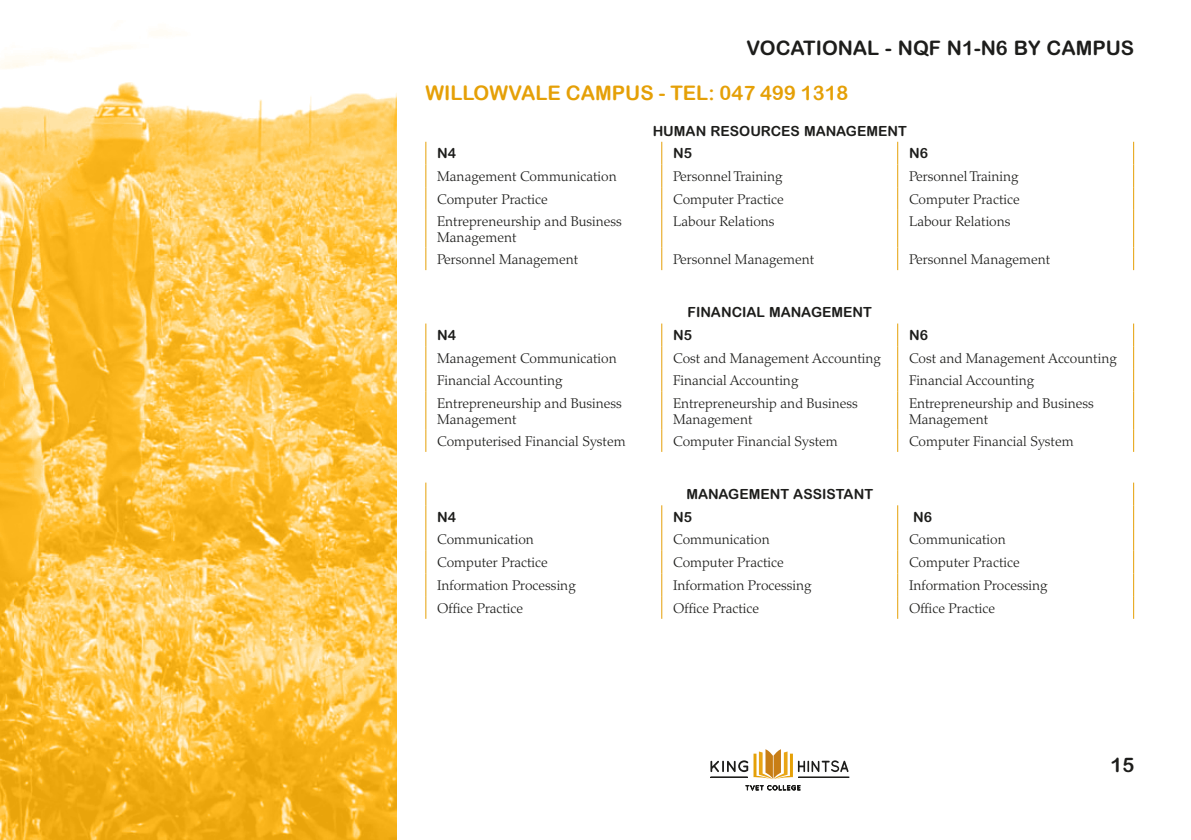
<style>
.page{position:relative;width:1191px;height:840px;background:#fff}
.page>*{position:absolute;margin:0;border:0;box-sizing:border-box;transform-origin:0 0}
.t1{font:20px "Arial Rounded MT Bold";color:#e5a007}
.t2{font:700 20px "Arial Rounded MT Std";color:#1d1d1b}
.t3{font:300 14px/16px "Palatino LT Std";color:#1d1d1b}
.t4{font:700 14px "Arial Rounded MT Std";color:#1d1d1b}
</style>
<div class="page">
<svg style="left:425px;top:142px;width:1px;height:68px"></svg>
<svg style="left:661px;top:142px;width:1px;height:68px"></svg>
<svg style="left:897px;top:142px;width:1px;height:68px"></svg>
<svg style="left:1133px;top:142px;width:1px;height:68px"></svg>
<hr style="left:425px;top:210px;width:1px;height:37px;background:#e5a007">
<hr style="left:661px;top:210px;width:1px;height:37px;background:#e5a007">
<hr style="left:897px;top:210px;width:1px;height:37px;background:#e5a007">
<hr style="left:1133px;top:210px;width:1px;height:37px;background:#e5a007">
<svg style="left:425px;top:247px;width:1px;height:23px"></svg>
<svg style="left:661px;top:247px;width:1px;height:23px"></svg>
<svg style="left:897px;top:247px;width:1px;height:23px"></svg>
<svg style="left:1133px;top:247px;width:1px;height:23px"></svg>
<svg style="left:425px;top:323px;width:1px;height:68px"></svg>
<svg style="left:661px;top:323px;width:1px;height:68px"></svg>
<svg style="left:897px;top:323px;width:1px;height:68px"></svg>
<svg style="left:1133px;top:323px;width:1px;height:68px"></svg>
<hr style="left:425px;top:391px;width:1px;height:38px;background:#e5a007">
<hr style="left:661px;top:391px;width:1px;height:38px;background:#e5a007">
<hr style="left:897px;top:391px;width:1px;height:38px;background:#e5a007">
<hr style="left:1133px;top:391px;width:1px;height:38px;background:#e5a007">
<svg style="left:425px;top:429px;width:1px;height:22px"></svg>
<svg style="left:661px;top:429px;width:1px;height:22px"></svg>
<svg style="left:897px;top:429px;width:1px;height:22px"></svg>
<svg style="left:1133px;top:429px;width:1px;height:22px"></svg>
<svg style="left:425px;top:482px;width:1px;height:136px"></svg>
<svg style="left:661px;top:505px;width:1px;height:113px"></svg>
<svg style="left:897px;top:505px;width:1px;height:113px"></svg>
<svg style="left:1133px;top:482px;width:1px;height:136px"></svg>
<img style="left:0;top:54px;width:397px;height:785px">
<svg style="left:710px;top:749px;width:138px;height:42px"></svg>
<h1 class="t2" style="left:746px;top:36px;width:389px">VOCATIONAL - NQF N1-N6 BY CAMPUS</h1>
<h1 class="t1" style="left:425px;top:81px;width:424px">WILLOWVALE CAMPUS - TEL: 047 499 1318</h1>
<p class="t4" style="left:652px;top:122px;width:256px">HUMAN RESOURCES MANAGEMENT</p>
<p class="t4" style="left:437px;top:145px;width:20px">N4</p>
<p class="t4" style="left:673px;top:145px;width:20px">N5</p>
<p class="t4" style="left:909px;top:145px;width:20px">N6</p>
<p class="t3" style="left:437px;top:168px;width:181px">Management Communication</p>
<p class="t3" style="left:673px;top:168px;width:111px">Personnel Training</p>
<p class="t3" style="left:909px;top:168px;width:111px">Personnel Training</p>
<p class="t3" style="left:437px;top:191px;width:112px">Computer Practice</p>
<p class="t3" style="left:673px;top:191px;width:112px">Computer Practice</p>
<p class="t3" style="left:909px;top:191px;width:112px">Computer Practice</p>
<p class="t3" style="left:437px;top:213px;width:186px">Entrepreneurship and Business<br>Management</p>
<p class="t3" style="left:673px;top:213px;width:103px">Labour Relations</p>
<p class="t3" style="left:909px;top:213px;width:103px">Labour Relations</p>
<p class="t3" style="left:437px;top:251px;width:143px">Personnel Management</p>
<p class="t3" style="left:673px;top:251px;width:143px">Personnel Management</p>
<p class="t3" style="left:909px;top:251px;width:143px">Personnel Management</p>
<p class="t4" style="left:687px;top:304px;width:186px">FINANCIAL MANAGEMENT</p>
<p class="t4" style="left:437px;top:326px;width:20px">N4</p>
<p class="t4" style="left:673px;top:326px;width:20px">N5</p>
<p class="t4" style="left:909px;top:326px;width:20px">N6</p>
<p class="t3" style="left:437px;top:350px;width:181px">Management Communication</p>
<p class="t3" style="left:673px;top:350px;width:209px">Cost and Management Accounting</p>
<p class="t3" style="left:909px;top:350px;width:209px">Cost and Management Accounting</p>
<p class="t3" style="left:437px;top:372px;width:127px">Financial Accounting</p>
<p class="t3" style="left:673px;top:372px;width:127px">Financial Accounting</p>
<p class="t3" style="left:909px;top:372px;width:127px">Financial Accounting</p>
<p class="t3" style="left:437px;top:395px;width:186px">Entrepreneurship and Business<br>Management</p>
<p class="t3" style="left:673px;top:395px;width:186px">Entrepreneurship and Business<br>Management</p>
<p class="t3" style="left:909px;top:395px;width:186px">Entrepreneurship and Business<br>Management</p>
<p class="t3" style="left:437px;top:433px;width:190px">Computerised Financial System</p>
<p class="t3" style="left:673px;top:433px;width:166px">Computer Financial System</p>
<p class="t3" style="left:909px;top:433px;width:166px">Computer Financial System</p>
<p class="t4" style="left:686px;top:485px;width:188px">MANAGEMENT ASSISTANT</p>
<p class="t4" style="left:437px;top:508px;width:20px">N4</p>
<p class="t4" style="left:673px;top:508px;width:20px">N5</p>
<p class="t4" style="left:913px;top:508px;width:20px">N6</p>
<p class="t3" style="left:437px;top:531px;width:98px">Communication</p>
<p class="t3" style="left:673px;top:531px;width:98px">Communication</p>
<p class="t3" style="left:909px;top:531px;width:98px">Communication</p>
<p class="t3" style="left:437px;top:554px;width:112px">Computer Practice</p>
<p class="t3" style="left:673px;top:554px;width:112px">Computer Practice</p>
<p class="t3" style="left:909px;top:554px;width:112px">Computer Practice</p>
<p class="t3" style="left:437px;top:577px;width:140px">Information Processing</p>
<p class="t3" style="left:673px;top:577px;width:140px">Information Processing</p>
<p class="t3" style="left:909px;top:577px;width:140px">Information Processing</p>
<p class="t3" style="left:437px;top:599px;width:88px">Office Practice</p>
<p class="t3" style="left:673px;top:599px;width:88px">Office Practice</p>
<p class="t3" style="left:909px;top:599px;width:88px">Office Practice</p>
<h1 class="t2" style="left:1110px;top:752px;width:25px">15</h1>
</div>
